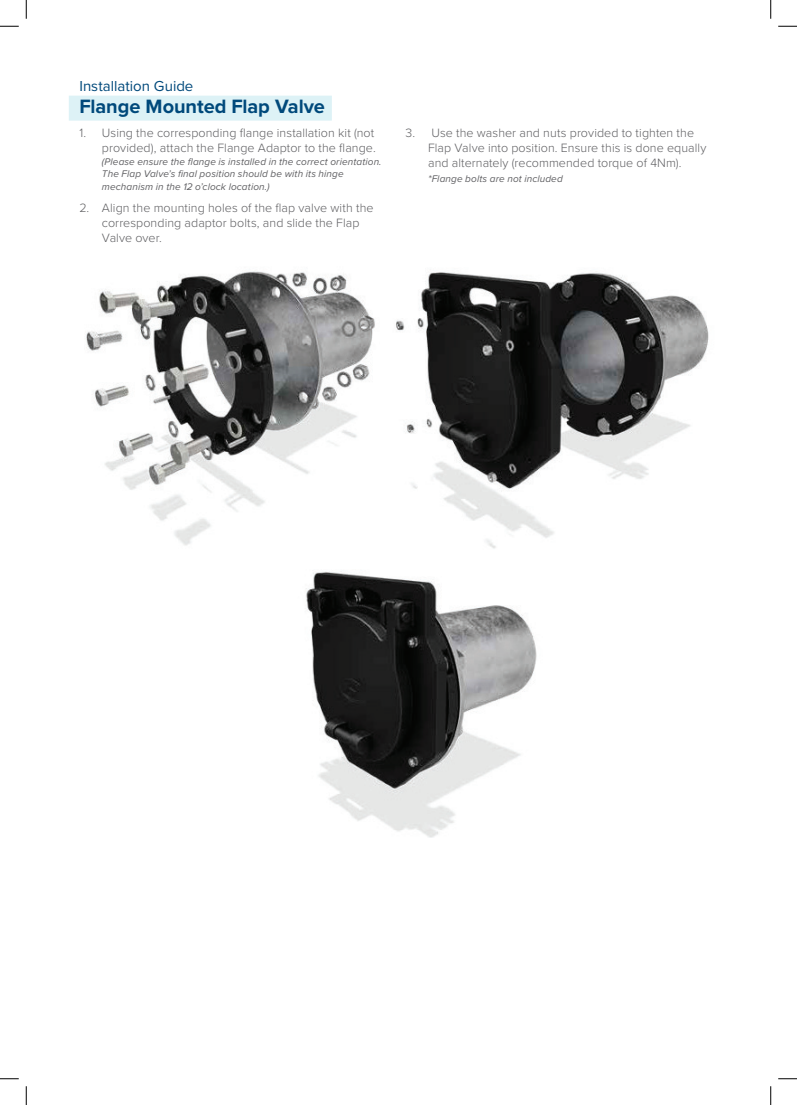
<style>
.page{position:relative;width:797px;height:1105px;background:#fff}
.page>*{position:absolute;margin:0;border:0;box-sizing:border-box;transform-origin:0 0}
.t1{font:700 20px "Proxima Nova";letter-spacing:-.005em;color:#00497b}
.t2{font:15px "Proxima Nova";color:#00497b}
.t3{font:300 12.5px/15px "Proxima Nova";letter-spacing:.005em;color:#5f5f62}
.t4{font:italic 10px/12.5px "Proxima Nova";letter-spacing:.01em;color:#5f5f62}
</style>
<div class="page">
<img style="left:86px;top:271px;width:289px;height:275px">
<img style="left:306px;top:571px;width:231px;height:267px">
<img style="left:396px;top:272px;width:313px;height:277px">
<div style="left:69px;top:96px;width:263px;height:25px;background:#ddf2f6"></div>
<svg style="left:0;top:25px;width:19px;height:2px"></svg>
<svg style="left:778px;top:25px;width:19px;height:2px"></svg>
<svg style="left:0;top:1078px;width:19px;height:1px"></svg>
<svg style="left:778px;top:1078px;width:19px;height:1px"></svg>
<svg style="left:25px;top:0;width:2px;height:19px"></svg>
<svg style="left:25px;top:1086px;width:2px;height:19px"></svg>
<svg style="left:770px;top:0;width:1px;height:19px"></svg>
<svg style="left:770px;top:1086px;width:1px;height:19px"></svg>
<p class="t2" style="left:79px;top:75px;width:115px">Installation Guide</p>
<h1 class="t1" style="left:79px;top:92px;width:247px">Flange Mounted Flap Valve</h1>
<p class="t3" style="left:79px;top:125px;width:298px;text-align:right">1. Using the corresponding flange installation kit (not provided), attach the Flange Adaptor to the flange.</p>
<p class="t4" style="left:102px;top:155px;width:281px">(Please ensure the flange is installed in the correct orientation.<br>The Flap Valve’s final position should be with its hinge mechanism in the 12 o’clock location.)</p>
<p class="t3" style="left:102px;top:200px;width:273px;text-indent:-22px">2. Align the mounting holes of the flap valve with the corresponding adaptor bolts, and slide the Flap<br>Valve over.</p>
<p class="t3" style="left:428px;top:125px;width:280px;text-indent:-22px">3. Use the washer and nuts provided to tighten the<br>Flap Valve into position. Ensure this is done equally and alternately (recommended torque of 4Nm).</p>
<p class="t4" style="left:428px;top:172px;width:136px">*Flange bolts are not included</p>
</div>
